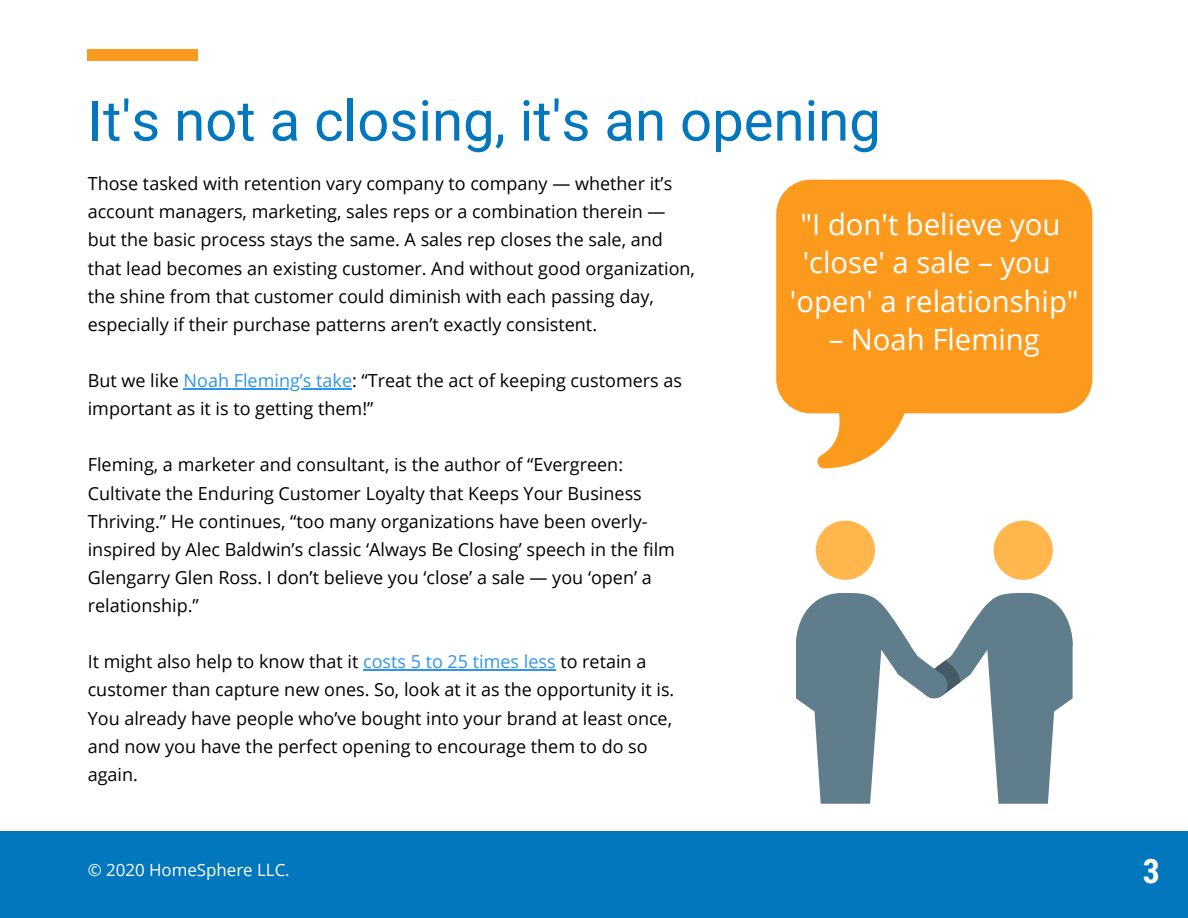
<style>
.page{position:relative;width:1188px;height:918px;background:#fff}
.page>*{position:absolute;margin:0;border:0;box-sizing:border-box;transform-origin:0 0}
.t1{font:56.25px "Roboto";color:#0277bd}
.t2{font:700 33.75px "Roboto Condensed";color:#fff}
.t3{font:29.25px/38.2px "Open Sans";color:#fff;text-align:center}
.t4{font:18px/28.2px "Open Sans";color:#000}
.t5{font:16.8px "Open Sans";color:#fff}
.s1{color:#2d95ec}
</style>
<div class="page">
<div style="left:0;top:831px;width:1188px;height:87px;background:#0277bd"></div>
<hr style="left:184px;top:388px;width:168px;height:1px;background:#2d95ec">
<hr style="left:363px;top:669px;width:193px;height:1px;background:#2d95ec">
<div style="left:88px;top:49px;width:110px;height:12px;background:#fc9a1d"></div>
<svg style="left:776px;top:180px;width:316px;height:288px;fill:#fc9a1d"></svg>
<div style="left:816px;top:521px;width:59px;height:59px;background:#ffb74d;border-radius:50%"></div>
<div style="left:994px;top:521px;width:59px;height:59px;background:#ffb74d;border-radius:50%"></div>
<svg style="left:796px;top:578px;width:277px;height:226px"></svg>
<h1 class="t1" style="left:88px;top:81px;width:795px">It's not a closing, it's an opening</h1>
<p class="t4" style="left:88px;top:169px;width:609px">Those tasked with retention vary company to company — whether it’s account managers, marketing, sales reps or a combination therein — but the basic process stays the same. A sales rep closes the sale, and that lead becomes an existing customer. And without good organization, the shine from that customer could diminish with each passing day, especially if their purchase patterns aren’t exactly consistent.</p>
<p class="t4" style="left:88px;top:366px;width:596px">But we like <span class="s1">Noah Fleming’s take</span>: “Treat the act of keeping customers as important as it is to getting them!”</p>
<p class="t4" style="left:88px;top:450px;width:589px">Fleming, a marketer and consultant, is the author of “Evergreen:<br>Cultivate the Enduring Customer Loyalty that Keeps Your Business Thriving.” He continues, “too many organizations have been overly&shy;inspired by Alec Baldwin’s classic ‘Always Be Closing’ speech in the film Glengarry Glen Ross. I don’t believe you ‘close’ a sale — you ‘open’ a relationship.”</p>
<p class="t4" style="left:88px;top:647px;width:588px">It might also help to know that it <span class="s1">costs 5 to 25 times less</span> to retain a customer than capture new ones. So, look at it as the opportunity it is.<br>You already have people who’ve bought into your brand at least once, and now you have the perfect opening to encourage them to do so again.</p>
<h3 class="t3" style="left:790px;top:205px;width:290px">"I don't believe you 'close' a sale – you 'open' a relationship"</h3>
<h3 class="t3" style="left:829px;top:319px;width:213px">– Noah Fleming</h3>
<p class="t5" style="left:88px;top:859px;width:204px">© 2020 HomeSphere LLC.</p>
<h2 class="t2" style="left:1143px;top:847px;width:19px">3</h2>
</div>
